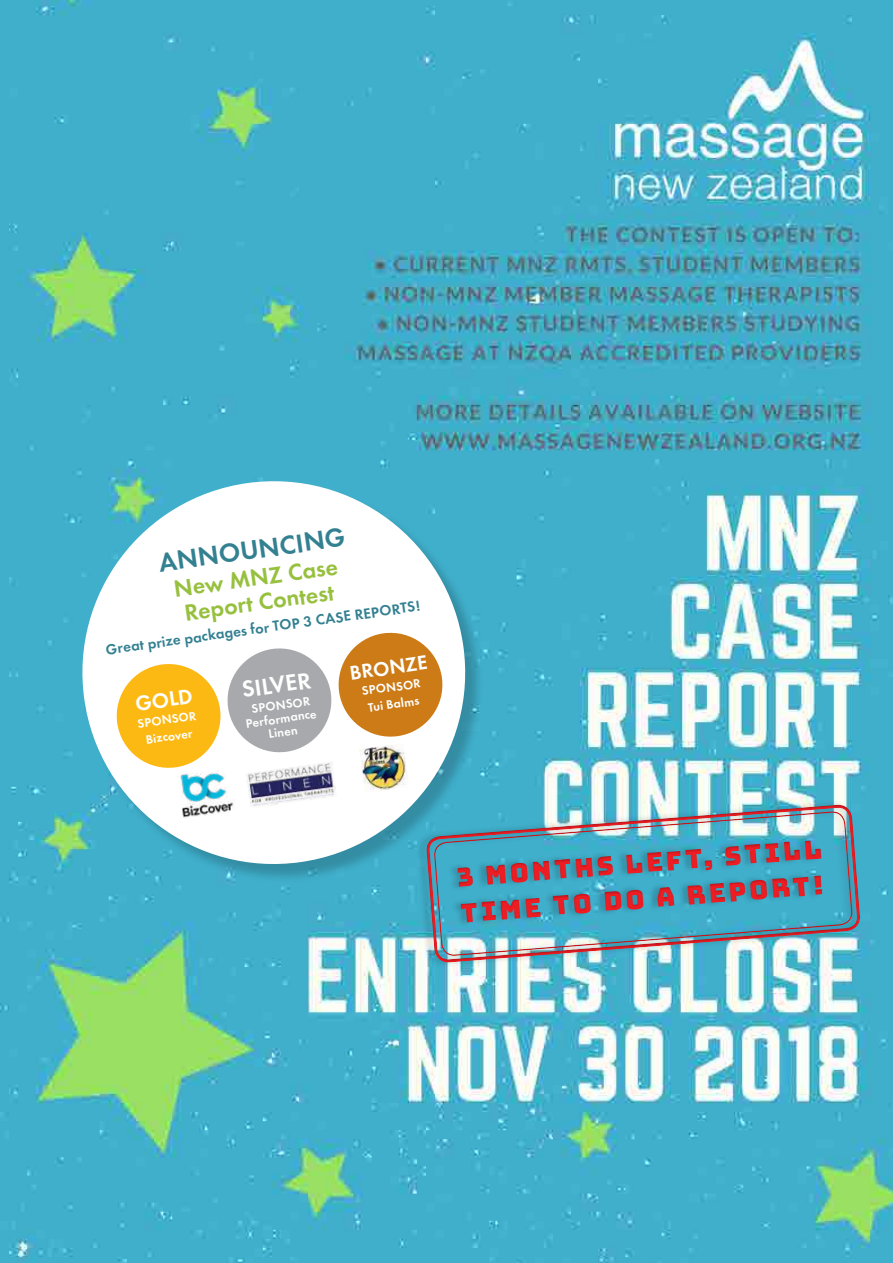
<style>
.page{position:relative;width:893px;height:1263px;background:#fff}
.page>*{position:absolute;margin:0;border:0;box-sizing:border-box;transform-origin:0 0}
.t1{font:600 27px "Futura T";color:#338091}
.t2{font:26.4px/35.8px "Bungee";color:#ed1d24}
.t3{font:600 24px/24.9px "Futura T";color:#96c03d;text-align:center}
.t4{font:600 23.7px "Futura T";color:#fff}
.t5{font:600 21.75px "Futura T";color:#fff}
.t6{font:600 20.55px "Futura T";color:#fff}
.t7{font:600 15.15px "Futura T";color:#338091}
.t8{font:600 12.75px/17px "Futura T";color:#fff;text-align:center}
</style>
<div class="page">
<img style="left:0;top:0;width:893px;height:1263px">
<div style="left:84px;top:483px;width:400px;height:400px;background:#40afcb"></div>
<svg style="left:70px;top:468px;width:408px;height:409px;fill:#fff"></svg>
<img style="left:172px;top:772px;width:69px;height:48px">
<img style="left:246px;top:772px;width:91px;height:36px">
<img style="left:359px;top:772px;width:50px;height:6px">
<svg style="left:112px;top:628px;width:335px;height:144px;background:#e3c99b"></svg>
<svg style="left:341px;top:778px;width:552px;height:193px;background:#67b2c6"></svg>
<h1 class="t1" style="left:157px;top:547px;width:190px;rotate:-8deg">ANNOUNCING</h1>
<h3 class="t3" style="left:172px;top:576px;width:167px;rotate:-8deg">New MNZ Case<br>Report Contest</h3>
<p class="t7" style="left:105px;top:641px;width:319px;rotate:-8deg">Great prize packages for TOP 3 CASE REPORTS!</p>
<h3 class="t5" style="left:134px;top:691px;width:59px;rotate:-8deg">GOLD</h3>
<p class="t8" style="left:136px;top:715px;width:61px;rotate:-8deg">SPONSOR<br>Bizcover</p>
<h3 class="t6" style="left:348px;top:661px;width:79px;rotate:-8deg">BRONZE</h3>
<p class="t8" style="left:361px;top:682px;width:61px;text-align:left;rotate:-8deg">SPONSOR<br>Tui Balms</p>
<h3 class="t4" style="left:240px;top:676px;width:71px;rotate:-8deg">SILVER</h3>
<p class="t8" style="left:243px;top:703px;width:73px;line-height:13.5px;rotate:-8deg">SPONSOR<br>Performance<br>Linen</p>
<h2 class="t2" style="left:456px;top:862px;width:368px;rotate:-5deg">3 MONTHS LEFT, STILL<br>TIME TO DO A REPORT!</h2>
</div>
